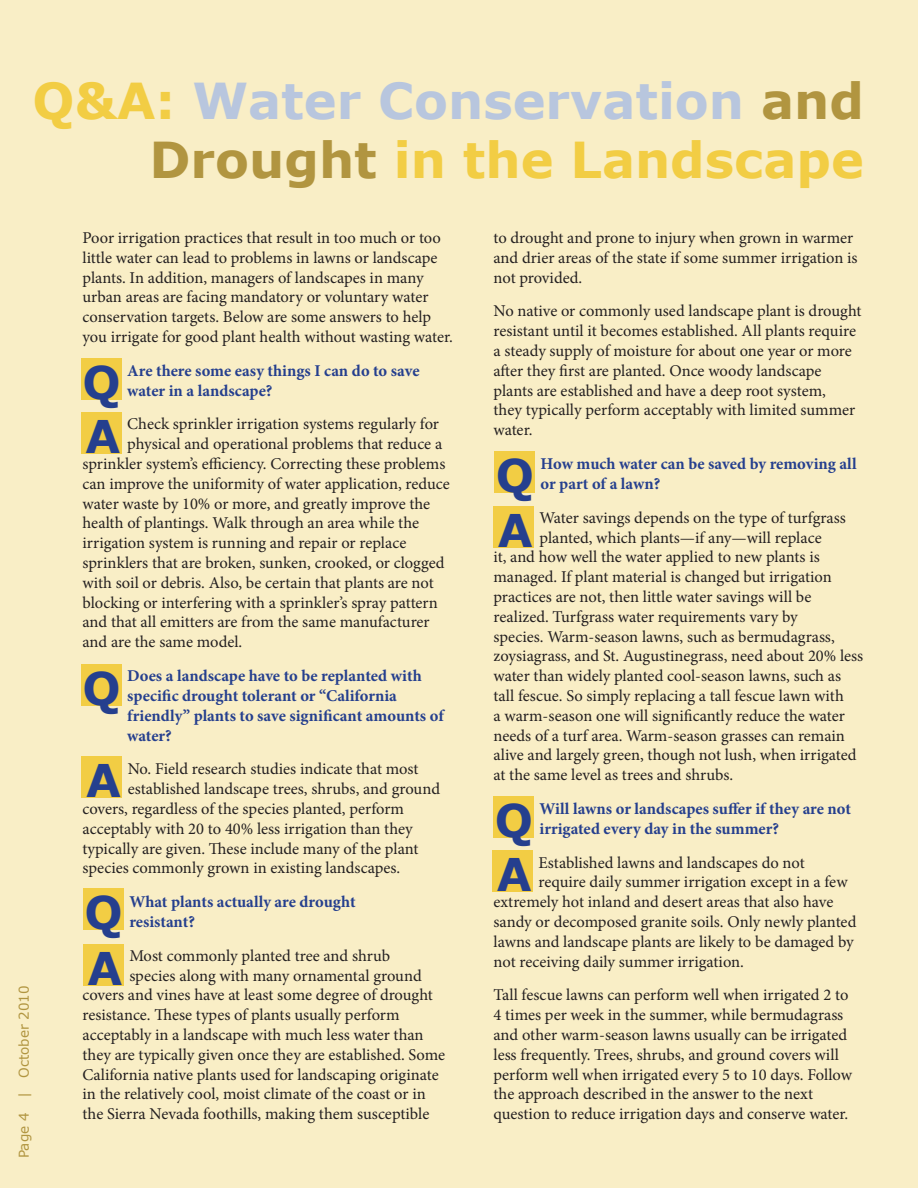
<style>
.page{position:relative;width:918px;height:1188px;background:#f9eec6}
.page>*{position:absolute;margin:0;border:0;box-sizing:border-box;transform-origin:0 0}
.Head_1{font:700 49.5px/59.4px "Verdana";color:#f2cd44;text-align:right}
.t1{font:700 45px "Verdana";color:#253f8e}
.Body_text{font:16.5px/19.8px "Minion Pro";color:#231f20}
.Body_text-2{font:700 16.5px/19.8px "Minion Pro";color:#253f8e}
.Page_numbers{font:13.5px "Verdana";color:#b19540}
.s1{color:#b8c6de}
.s2{color:#b19540}
</style>
<div class="page">
<div style="left:81px;top:358px;width:41px;height:42px;background:#f2cd44"></div>
<div style="left:81px;top:412px;width:41px;height:42px;background:#f2cd44"></div>
<div style="left:83px;top:888px;width:41px;height:41px;background:#f2cd44"></div>
<div style="left:83px;top:945px;width:41px;height:41px;background:#f2cd44"></div>
<div style="left:81px;top:664px;width:41px;height:42px;background:#f2cd44"></div>
<div style="left:82px;top:756px;width:40px;height:41px;background:#f2cd44"></div>
<div style="left:494px;top:451px;width:41px;height:41px;background:#f2cd44"></div>
<div style="left:493px;top:507px;width:41px;height:41px;background:#f2cd44"></div>
<div style="left:493px;top:796px;width:41px;height:42px;background:#f2cd44"></div>
<div style="left:492px;top:850px;width:41px;height:42px;background:#f2cd44"></div>
<p class="Head_1" style="left:32px;top:72px;width:833px">Q&amp;A: <span class="s1">Water Conservation</span> <span class="s2">and<br>Drought</span> in the Landscape</p>
<p class="Page_numbers" style="left:15px;top:1158px;width:174px;rotate:-90deg">Page 4 | October 2010</p>
<p class="Body_text" style="left:82px;top:228px;width:372px">Poor irrigation practices that result in too much or too little water can lead to problems in lawns or landscape plants. In addition, managers of landscapes in many urban areas are facing mandatory or voluntary water conservation targets. Below are some answers to help you irrigate for good plant health without wasting water.</p>
<p class="Body_text-2" style="left:127px;top:360px;width:294px">Are there some easy things I can do to save water in a landscape?</p>
<p class="Body_text" style="left:127px;top:414px;width:313px">Check sprinkler irrigation systems regularly for</p>
<p class="Body_text" style="left:127px;top:434px;width:317px">physical and operational problems that reduce a</p>
<p class="Body_text" style="left:82px;top:454px;width:364px">sprinkler system’s efficiency. Correcting these problems</p>
<p class="Body_text" style="left:82px;top:474px;width:369px">can improve the uniformity of water application, reduce</p>
<p class="Body_text" style="left:82px;top:494px;width:349px">water waste by 10% or more, and greatly improve the</p>
<p class="Body_text" style="left:82px;top:513px;width:338px">health of plantings. Walk through an area while the</p>
<p class="Body_text" style="left:82px;top:533px;width:325px">irrigation system is running and repair or replace</p>
<p class="Body_text" style="left:82px;top:553px;width:364px">sprinklers that are broken, sunken, crooked, or clogged</p>
<p class="Body_text" style="left:82px;top:573px;width:353px">with soil or debris. Also, be certain that plants are not</p>
<p class="Body_text" style="left:82px;top:593px;width:357px">blocking or interfering with a sprinkler’s spray pattern</p>
<p class="Body_text" style="left:82px;top:612px;width:349px">and that all emitters are from the same manufacturer</p>
<p class="Body_text" style="left:82px;top:632px;width:161px">and are the same model.</p>
<p class="Body_text-2" style="left:127px;top:666px;width:318px">Does a landscape have to be replanted with specific drought tolerant or “California friendly” plants to save significant amounts of water?</p>
<p class="Body_text" style="left:128px;top:759px;width:292px">No. Field research studies indicate that most</p>
<p class="Body_text" style="left:128px;top:779px;width:314px">established landscape trees, shrubs, and ground</p>
<p class="Body_text" style="left:82px;top:799px;width:323px">covers, regardless of the species planted, perform</p>
<p class="Body_text" style="left:82px;top:819px;width:332px">acceptably with 20 to 40% less irrigation than they</p>
<p class="Body_text" style="left:82px;top:838px;width:338px">typically are given. These include many of the plant</p>
<p class="Body_text" style="left:82px;top:858px;width:319px">species commonly grown in existing landscapes.</p>
<p class="Body_text-2" style="left:129px;top:892px;width:228px">What plants actually are drought resistant?</p>
<p class="Body_text" style="left:129px;top:946px;width:262px">Most commonly planted tree and shrub</p>
<p class="Body_text" style="left:129px;top:966px;width:294px">species along with many ornamental ground</p>
<p class="Body_text" style="left:82px;top:985px;width:352px">covers and vines have at least some degree of drought</p>
<p class="Body_text" style="left:82px;top:1005px;width:319px">resistance. These types of plants usually perform</p>
<p class="Body_text" style="left:82px;top:1025px;width:343px">acceptably in a landscape with much less water than</p>
<p class="Body_text" style="left:82px;top:1045px;width:364px">they are typically given once they are established. Some</p>
<p class="Body_text" style="left:82px;top:1065px;width:358px">California native plants used for landscaping originate</p>
<p class="Body_text" style="left:82px;top:1084px;width:345px">in the relatively cool, moist climate of the coast or in</p>
<p class="Body_text" style="left:82px;top:1104px;width:348px">the Sierra Nevada foothills, making them susceptible</p>
<p class="t1" style="left:82px;top:354px;width:40px">Q</p>
<p class="t1" style="left:86px;top:408px;width:36px">A</p>
<p class="t1" style="left:82px;top:659px;width:40px">Q</p>
<p class="t1" style="left:86px;top:751px;width:36px">A</p>
<p class="t1" style="left:85px;top:883px;width:40px">Q</p>
<p class="t1" style="left:88px;top:940px;width:36px">A</p>
<p class="Body_text" style="left:494px;top:228px;width:366px">to drought and prone to injury when grown in warmer and drier areas of the state if some summer irrigation is not provided.</p>
<p class="Body_text" style="left:494px;top:301px;width:370px">No native or commonly used landscape plant is drought resistant until it becomes established. All plants require a steady supply of moisture for about one year or more after they first are planted. Once woody landscape plants are established and have a deep root system,<br>they typically perform acceptably with limited summer water.</p>
<p class="Body_text-2" style="left:541px;top:454px;width:318px">How much water can be saved by removing all or part of a lawn?</p>
<p class="Body_text" style="left:540px;top:508px;width:308px">Water savings depends on the type of turfgrass</p>
<p class="Body_text" style="left:540px;top:527px;width:284px">planted, which plants—if any—will replace</p>
<p class="Body_text" style="left:494px;top:547px;width:328px">it, and how well the water applied to new plants is</p>
<p class="Body_text" style="left:494px;top:567px;width:340px">managed. If plant material is changed but irrigation</p>
<p class="Body_text" style="left:494px;top:587px;width:319px">practices are not, then little water savings will be</p>
<p class="Body_text" style="left:494px;top:607px;width:306px">realized. Turfgrass water requirements vary by</p>
<p class="Body_text" style="left:494px;top:626px;width:343px">species. Warm-season lawns, such as bermudagrass,</p>
<p class="Body_text" style="left:494px;top:646px;width:371px">zoysiagrass, and St. Augustinegrass, need about 20% less</p>
<p class="Body_text" style="left:494px;top:666px;width:349px">water than widely planted cool-season lawns, such as</p>
<p class="Body_text" style="left:494px;top:686px;width:352px">tall fescue. So simply replacing a tall fescue lawn with</p>
<p class="Body_text" style="left:494px;top:706px;width:353px">a warm-season one will significantly reduce the water</p>
<p class="Body_text" style="left:494px;top:725px;width:353px">needs of a turf area. Warm-season grasses can remain</p>
<p class="Body_text" style="left:494px;top:745px;width:365px">alive and largely green, though not lush, when irrigated</p>
<p class="Body_text" style="left:494px;top:765px;width:241px">at the same level as trees and shrubs.</p>
<p class="Body_text-2" style="left:540px;top:799px;width:313px">Will lawns or landscapes suffer if they are not irrigated every day in the summer?</p>
<p class="Body_text" style="left:539px;top:853px;width:268px">Established lawns and landscapes do not</p>
<p class="Body_text" style="left:539px;top:872px;width:311px">require daily summer irrigation except in a few</p>
<p class="Body_text" style="left:494px;top:892px;width:341px">extremely hot inland and desert areas that also have</p>
<p class="Body_text" style="left:494px;top:912px;width:364px">sandy or decomposed granite soils. Only newly planted</p>
<p class="Body_text" style="left:494px;top:932px;width:362px">lawns and landscape plants are likely to be damaged by</p>
<p class="Body_text" style="left:494px;top:952px;width:252px">not receiving daily summer irrigation.</p>
<p class="Body_text" style="left:494px;top:985px;width:360px">Tall fescue lawns can perform well when irrigated 2 to 4 times per week in the summer, while bermudagrass and other warm-season lawns usually can be irrigated less frequently. Trees, shrubs, and ground covers will perform well when irrigated every 5 to 10 days. Follow the approach described in the answer to the next question to reduce irrigation days and conserve water.</p>
<p class="t1" style="left:496px;top:446px;width:40px">Q</p>
<p class="t1" style="left:498px;top:502px;width:36px">A</p>
<p class="t1" style="left:495px;top:791px;width:40px">Q</p>
<p class="t1" style="left:497px;top:845px;width:36px">A</p>
</div>
